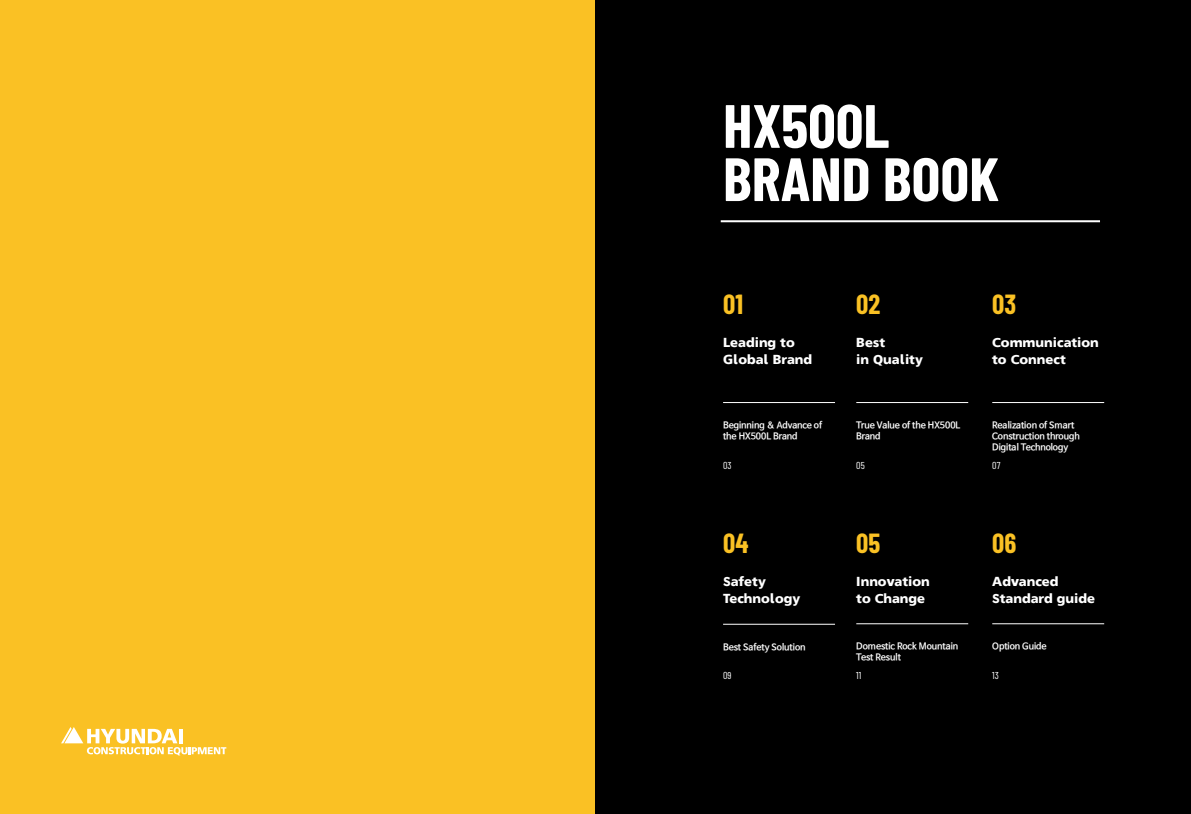
<style>
.page{position:relative;width:1191px;height:814px;background:#fff}
.page>*{position:absolute;margin:0;border:0;box-sizing:border-box;transform-origin:0 0}
.t1{font:700 61px/53.2px "Barlow Condensed";color:#fff}
.t2{font:700 27px "Barlow Condensed";color:#fac124}
.t3{font:13px/17px "Agan 75";color:#fff}
.t4{font:10px "Barlow Condensed";color:#fff}
.t5{font:700 9px/11px "Nanum Barun Gothic";color:#fff}
</style>
<div class="page">
<div style="left:0;top:0;width:595px;height:814px;background:#fac124"></div>
<div style="left:595px;top:0;width:596px;height:814px;background:#000"></div>
<hr style="left:723px;top:402px;width:112px;height:1px;background:#fff">
<hr style="left:723px;top:623px;width:112px;height:1px;background:#fff">
<hr style="left:856px;top:402px;width:112px;height:1px;background:#fff">
<hr style="left:856px;top:623px;width:112px;height:1px;background:#fff">
<hr style="left:992px;top:402px;width:112px;height:1px;background:#fff">
<hr style="left:992px;top:623px;width:112px;height:1px;background:#fff">
<hr style="left:720px;top:220px;width:380px;height:2px;background:#fff">
<svg style="left:61px;top:727px;width:165px;height:28px"></svg>
<h1 class="t1" style="left:723px;top:96px;width:278px">HX500L<br>BRAND BOOK</h1>
<h2 class="t2" style="left:723px;top:285px;width:21px">01</h2>
<h3 class="t3" style="left:723px;top:334px;width:91px">Leading to<br>Global Brand</h3>
<p class="t5" style="left:723px;top:420px;width:100px">Beginning &amp; Advance of the HX500L Brand</p>
<h2 class="t2" style="left:856px;top:285px;width:26px">02</h2>
<h3 class="t3" style="left:856px;top:334px;width:68px">Best<br>in Quality</h3>
<p class="t5" style="left:856px;top:420px;width:106px">True Value of the HX500L<br>Brand</p>
<h2 class="t2" style="left:992px;top:285px;width:26px">03</h2>
<h3 class="t3" style="left:992px;top:334px;width:108px">Communication to Connect</h3>
<p class="t5" style="left:992px;top:420px;width:89px">Realization of Smart<br>Construction through<br>Digital Technology</p>
<p class="t4" style="left:723px;top:458px;width:10px">03</p>
<p class="t4" style="left:856px;top:458px;width:10px">05</p>
<p class="t4" style="left:992px;top:458px;width:10px">07</p>
<h2 class="t2" style="left:723px;top:523px;width:27px">04</h2>
<h3 class="t3" style="left:723px;top:573px;width:79px">Safety<br>Technology</h3>
<p class="t5" style="left:723px;top:641px;width:84px">Best Safety Solution</p>
<h2 class="t2" style="left:856px;top:523px;width:26px">05</h2>
<h3 class="t3" style="left:856px;top:573px;width:75px">Innovation to Change</h3>
<p class="t5" style="left:856px;top:641px;width:103px">Domestic Rock Mountain<br>Test Result</p>
<h2 class="t2" style="left:992px;top:523px;width:26px">06</h2>
<h3 class="t3" style="left:992px;top:573px;width:104px">Advanced<br>Standard guide</h3>
<p class="t5" style="left:992px;top:641px;width:56px">Option Guide</p>
<p class="t4" style="left:723px;top:668px;width:10px">09</p>
<p class="t4" style="left:856px;top:668px;width:6px">11</p>
<p class="t4" style="left:992px;top:668px;width:8px">13</p>
</div>
